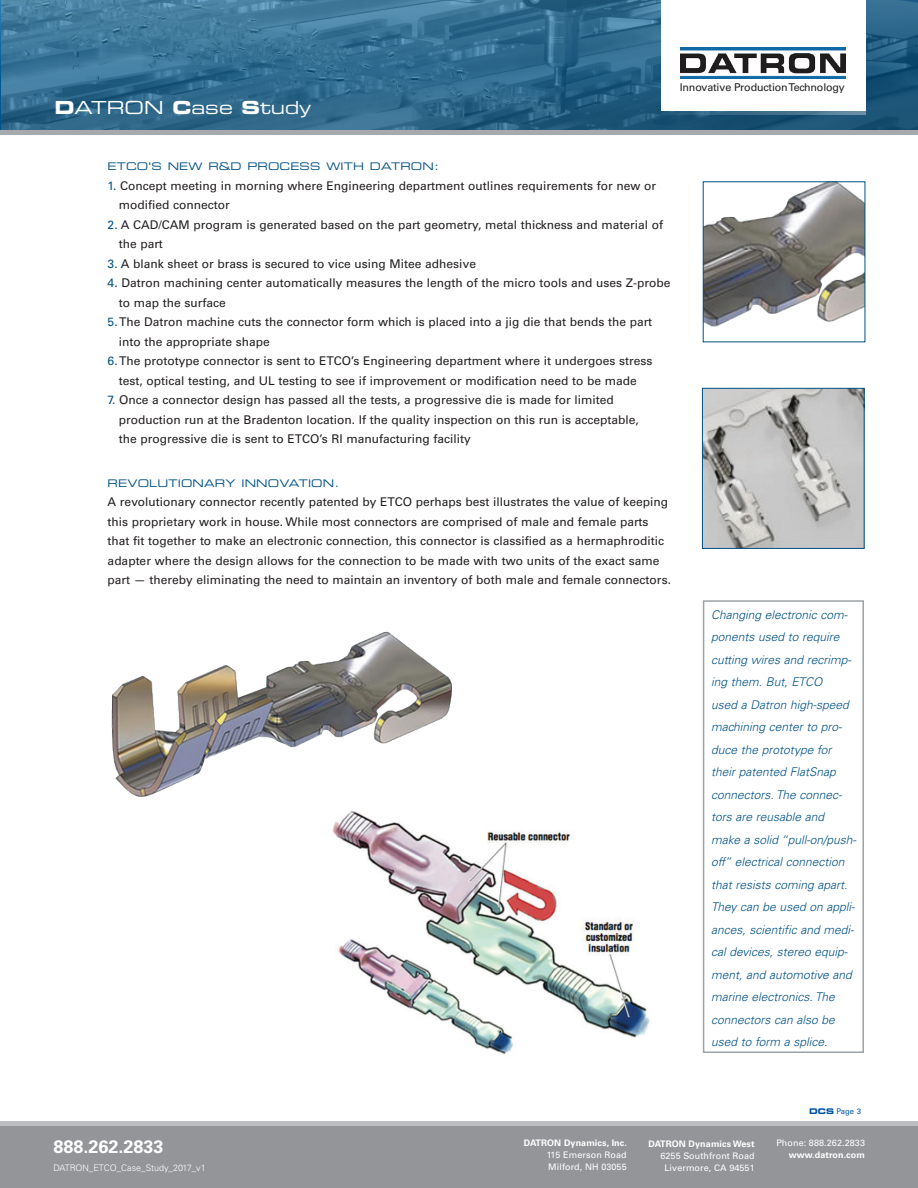
<style>
.page{position:relative;width:918px;height:1188px;background:#fff}
.page>*{position:absolute;margin:0;border:0;box-sizing:border-box;transform-origin:0 0}
.t1{font:18px "Eurostile Extended Two";color:#fff}
.t2{font:700 18px "Univers LT";color:#fff}
.t3{font:12px/19.5px "Univers";color:#231f20}
.t4{font:italic 300 12px/22.5px "Univers";color:#005285}
.t5{font:10.8px "Univers LT";letter-spacing:-.015em;color:#231f20}
.t6{font:10.5px "Eurostile Extended Two";letter-spacing:.015em;color:#005285}
.t7{font:9px/12px "Univers LT";letter-spacing:.01em;color:#fff}
.t8{font:700 9px "Univers LT";letter-spacing:.01em;color:#fff}
.t9{font:300 9px "Univers";color:#fff}
.t10{font:7.8px "Univers";color:#0155a5}
.s1{font-family:"Eurostile Bold Extended Two"}
.s2{color:#005285}
</style>
<div class="page">
<div style="left:0;top:130px;width:918px;height:5px;background:#a8a9ad"></div>
<img style="left:1px;top:0;width:917px;height:130px">
<div style="left:661px;top:0;width:204px;height:110px;background:#fff"></div>
<svg style="left:661px;top:110px;width:204px;height:5px"></svg>
<img style="left:681px;top:48px;width:165px;height:31px">
<div style="left:1px;top:1121px;width:917px;height:67px;background:#939598"></div>
<div style="left:0;top:1121px;width:918px;height:5px;background:#bcbdc0"></div>
<img style="left:704px;top:390px;width:159px;height:157px">
<div style="left:702px;top:388px;width:163px;height:161px;border:1px solid #005285"></div>
<img style="left:332px;top:810px;width:318px;height:245px">
<div style="left:703px;top:600px;width:161px;height:453px;border:2px solid #9ca2a6"></div>
<img style="left:705px;top:183px;width:158px;height:144px">
<img style="left:111px;top:631px;width:340px;height:166px">
<h1 class="t1" style="left:54px;top:96px;width:258px"><span class="s1">D</span>ATRON <span class="s1">C</span>ase <span class="s1">S</span>tudy</h1>
<p class="t5" style="left:680px;top:81px;width:167px">Innovative Production Technology</p>
<p class="t6" style="left:108px;top:159px;width:333px">ETCO'S NEW R&amp;D PROCESS WITH DATRON:</p>
<p class="t3" style="left:119px;top:176px;width:539px;text-indent:-11px"><span class="s2">1.</span> Concept meeting in morning where Engineering department outlines requirements for new or modified connector</p>
<p class="t3" style="left:119px;top:215px;width:546px;text-indent:-11px"><span class="s2">2.</span> A CAD/CAM program is generated based on the part geometry, metal thickness and material of the part</p>
<p class="t3" style="left:108px;top:254px;width:370px"><span class="s2">3.</span> A blank sheet or brass is secured to vice using Mitee adhesive</p>
<p class="t3" style="left:119px;top:273px;width:553px;text-indent:-11px"><span class="s2">4.</span> Datron machining center automatically measures the length of the micro tools and uses Z-probe to map the surface</p>
<p class="t3" style="left:119px;top:312px;width:535px;text-indent:-11px"><span class="s2">5.</span> The Datron machine cuts the connector form which is placed into a jig die that bends the part into the appropriate shape</p>
<p class="t3" style="left:108px;top:351px;width:546px;text-align:center"><span class="s2">6.</span> The prototype connector is sent to ETCO’s Engineering department where it undergoes stress test, optical testing, and UL testing to see if improvement or modification need to be made</p>
<p class="t3" style="left:119px;top:390px;width:522px;text-indent:-11px"><span class="s2">7.</span> Once a connector design has passed all the tests, a progressive die is made for limited production run at the Bradenton location. If the quality inspection on this run is acceptable, the progressive die is sent to ETCO’s RI manufacturing facility</p>
<p class="t6" style="left:108px;top:476px;width:233px">REVOLUTIONARY INNOVATION.</p>
<p class="t3" style="left:108px;top:492px;width:565px">A revolutionary connector recently patented by ETCO perhaps best illustrates the value of keeping this proprietary work in house. While most connectors are comprised of male and female parts that fit together to make an electronic connection, this connector is classified as a hermaphroditic adapter where the design allows for the connection to be made with two units of the exact same part — thereby eliminating the need to maintain an inventory of both male and female connectors.</p>
<p class="t4" style="left:711px;top:603px;width:147px">Changing electronic com&shy;ponents used to require cutting wires and recrimp&shy;ing them. But, ETCO<br>used a Datron high-speed machining center to pro&shy;duce the prototype for their patented FlatSnap connectors. The connec&shy;tors are reusable and<br>make a solid “pull-on/push&shy;off” electrical connection that resists coming apart.<br>They can be used on appli&shy;ances, scientific and medi&shy;cal devices, stereo equip&shy;ment, and automotive and marine electronics. The connectors can also be used to form a splice.</p>
<p class="t10" style="left:809px;top:1106px;width:53px"><span class="s1">DCS</span> Page 3</p>
<h1 class="t2" style="left:53px;top:1136px;width:112px">888.262.2833</h1>
<p class="t9" style="left:53px;top:1163px;width:154px">DATRON_ETCO_Case_Study_2017_v1</p>
<p class="t8" style="left:524px;top:1138px;width:105px">DATRON Dynamics, Inc.</p>
<p class="t7" style="left:547px;top:1149px;width:82px">115 Emerson Road<br>Milford, NH 03055</p>
<p class="t8" style="left:648px;top:1138px;width:108px">DATRON Dynamics West</p>
<p class="t7" style="left:660px;top:1149px;width:96px;text-align:center">6255 Southfront Road<br>Livermore, CA 94551</p>
<p class="t7" style="left:776px;top:1137px;width:90px">Phone: 888.262.2833</p>
<p class="t8" style="left:789px;top:1150px;width:78px">www.datron.com</p>
</div>
